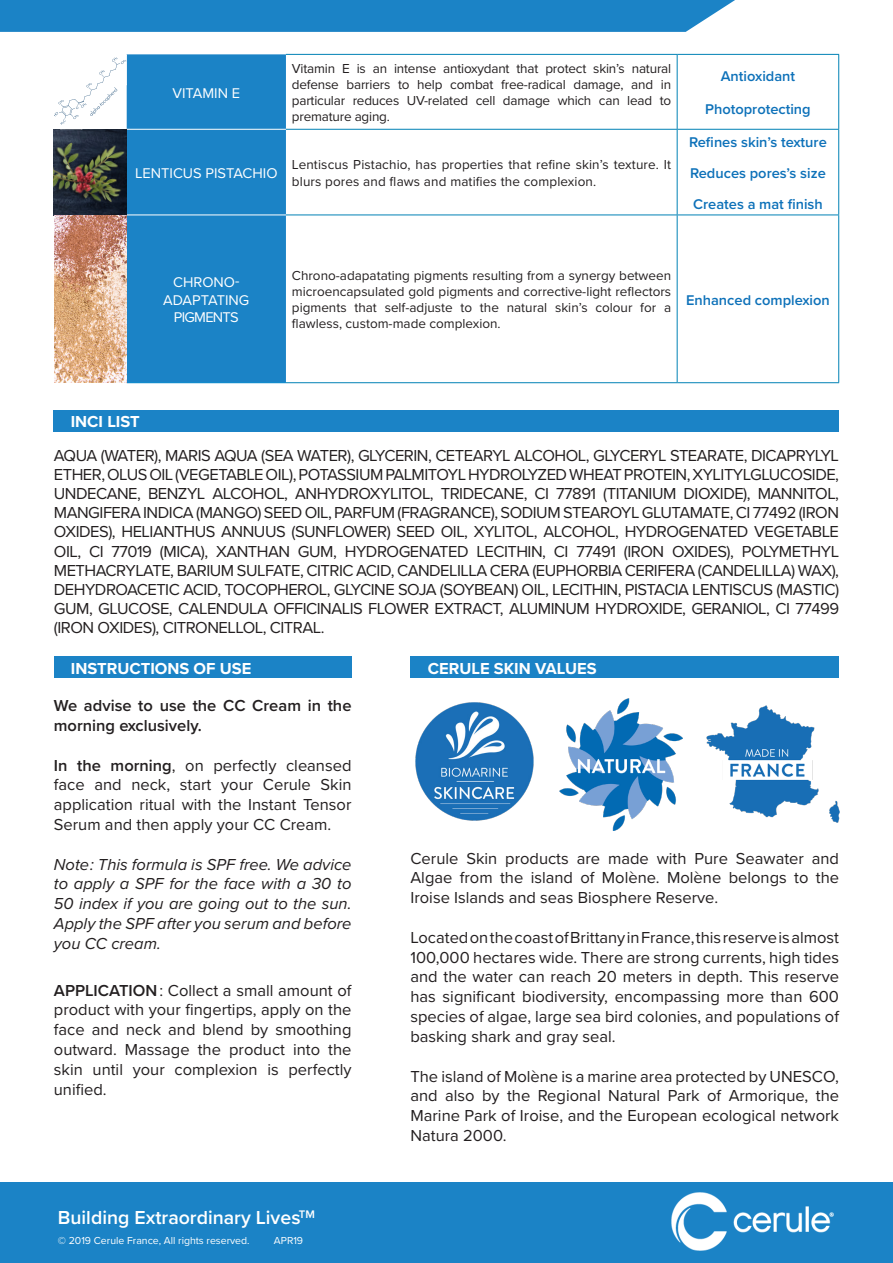
<style>
.page{position:relative;width:893px;height:1263px;background:#fff}
.page>*{position:absolute;margin:0;border:0;box-sizing:border-box;transform-origin:0 0}
.t1{font:600 19.5px "Proxima Nova";color:#fff}
.t2{font:16.5px/19.8px "Proxima Nova";color:#231f20;text-align:justify}
.t3{font:italic 16.5px/19.8px "Proxima Nova";color:#231f20;text-align:justify}
.t4{font:600 16.5px/19.8px "Proxima Nova";color:#231f20}
.t5{font:700 16.5px "Proxima Nova";color:#fff}
.t6{font:600 14.7px "Proxima Nova";color:#0d71b9}
.t7{font:14.7px "Proxima Nova";color:#fff}
.t8{font:14.7px "Proxima Nova";letter-spacing:-.05em;color:#fff}
.t9{font:13.5px/16.2px "Proxima Nova";color:#231f20;text-align:justify}
.t10{font:10.5px "Proxima Nova";color:#fff}
.s1{font-weight:600}
</style>
<div class="page">
<div style="left:0;top:0;width:735px;height:32px;background:#1b83c6"></div>
<div style="left:54px;top:657px;width:297px;height:21px;background:#1b83c6"></div>
<div style="left:54px;top:410px;width:785px;height:21px;background:#1b83c6"></div>
<div style="left:127px;top:54px;width:159px;height:328px;background:#1b83c6"></div>
<hr style="left:286px;top:54px;width:391px;height:1px;background:#0082b5">
<hr style="left:677px;top:54px;width:162px;height:1px;background:#0082b5">
<hr style="left:677px;top:55px;width:1px;height:74px;background:#0082b5">
<hr style="left:838px;top:55px;width:1px;height:74px;background:#0082b5">
<hr style="left:286px;top:129px;width:391px;height:1px;background:#0082b5">
<hr style="left:677px;top:129px;width:162px;height:1px;background:#0082b5">
<hr style="left:677px;top:130px;width:1px;height:85px;background:#0082b5">
<hr style="left:838px;top:130px;width:1px;height:85px;background:#0082b5">
<hr style="left:286px;top:215px;width:391px;height:1px;background:#0082b5">
<hr style="left:677px;top:215px;width:162px;height:1px;background:#0082b5">
<hr style="left:677px;top:215px;width:1px;height:167px;background:#0082b5">
<hr style="left:838px;top:215px;width:1px;height:167px;background:#0082b5">
<hr style="left:286px;top:382px;width:391px;height:1px;background:#0082b5">
<hr style="left:677px;top:382px;width:162px;height:1px;background:#0082b5">
<hr style="left:127px;top:129px;width:159px;height:1px;background:#fff">
<hr style="left:127px;top:215px;width:159px;height:1px;background:#fff">
<hr style="left:127px;top:382px;width:159px;height:1px;background:#0084ca">
<div style="left:0;top:1182px;width:893px;height:81px;background:#1b83c6"></div>
<img style="left:671px;top:1192px;width:163px;height:59px">
<img style="left:54px;top:129px;width:73px;height:254px">
<svg style="left:54px;top:54px;width:73px;height:75px"></svg>
<div style="left:410px;top:657px;width:428px;height:21px;background:#1b83c6"></div>
<img style="left:415px;top:702px;width:119px;height:119px">
<img style="left:707px;top:705px;width:132px;height:118px">
<img style="left:560px;top:698px;width:123px;height:132px">
<p class="t7" style="left:172px;top:82px;width:69px">VITAMIN E</p>
<p class="t9" style="left:292px;top:60px;width:381px">Vitamin E is an intense antioxydant that protect skin’s natural defense barriers to help combat free-radical damage, and in particular reduces UV-related cell damage which can lead to premature aging.</p>
<p class="t6" style="left:721px;top:65px;width:76px">Antioxidant</p>
<p class="t6" style="left:705px;top:98px;width:107px">Photoprotecting</p>
<p class="t7" style="left:135px;top:162px;width:144px">LENTICUS PISTACHIO</p>
<p class="t9" style="left:292px;top:156px;width:381px">Lentiscus Pistachio, has properties that refine skin’s texture. It blurs pores and flaws and matifies the complexion.</p>
<p class="t6" style="left:689px;top:131px;width:139px">Refines skin’s texture</p>
<p class="t6" style="left:690px;top:162px;width:137px">Reduces pores’s size</p>
<p class="t6" style="left:693px;top:193px;width:131px">Creates a mat finish</p>
<p class="t7" style="left:173px;top:271px;width:68px">CHRONO-</p>
<p class="t7" style="left:163px;top:289px;width:88px">ADAPTATING</p>
<p class="t8" style="left:174px;top:306px;width:66px">PIGMENTS</p>
<p class="t9" style="left:292px;top:267px;width:381px">Chrono-adapatating pigments resulting from a synergy between microencapsulated gold pigments and corrective-light reflectors pigments that self-adjuste to the natural skin’s colour for a flawless, custom-made complexion.</p>
<p class="t6" style="left:686px;top:289px;width:145px">Enhanced complexion</p>
<p class="t5" style="left:71px;top:409px;width:71px">INCI LIST</p>
<p class="t2" style="left:54px;top:445px;width:787px;line-height:19.2px">AQUA (WATER), MARIS AQUA (SEA WATER), GLYCERIN, CETEARYL ALCOHOL, GLYCERYL STEARATE, DICAPRYLYL ETHER, OLUS OIL (VEGETABLE OIL), POTASSIUM PALMITOYL HYDROLYZED WHEAT PROTEIN, XYLITYLGLUCOSIDE, UNDECANE, BENZYL ALCOHOL, ANHYDROXYLITOL, TRIDECANE, CI 77891 (TITANIUM DIOXIDE), MANNITOL, MANGIFERA INDICA (MANGO) SEED OIL, PARFUM (FRAGRANCE), SODIUM STEAROYL GLUTAMATE, CI 77492 (IRON OXIDES), HELIANTHUS ANNUUS (SUNFLOWER) SEED OIL, XYLITOL, ALCOHOL, HYDROGENATED VEGETABLE OIL, CI 77019 (MICA), XANTHAN GUM, HYDROGENATED LECITHIN, CI 77491 (IRON OXIDES), POLYMETHYL METHACRYLATE, BARIUM SULFATE, CITRIC ACID, CANDELILLA CERA (EUPHORBIA CERIFERA (CANDELILLA) WAX), DEHYDROACETIC ACID, TOCOPHEROL, GLYCINE SOJA (SOYBEAN) OIL, LECITHIN, PISTACIA LENTISCUS (MASTIC)<br>GUM, GLUCOSE, CALENDULA OFFICINALIS FLOWER EXTRACT, ALUMINUM HYDROXIDE, GERANIOL, CI 77499 (IRON OXIDES), CITRONELLOL, CITRAL.</p>
<p class="t5" style="left:428px;top:656px;width:170px">CERULE SKIN VALUES</p>
<p class="t5" style="left:71px;top:656px;width:182px">INSTRUCTIONS OF USE</p>
<p class="t4" style="left:54px;top:695px;width:299px">We advise to use the CC Cream in the morning exclusively.</p>
<p class="t2" style="left:54px;top:754px;width:299px"><span class="s1">In the morning</span>, on perfectly cleansed face and neck, start your Cerule Skin application ritual with the Instant Tensor Serum and then apply your CC Cream.</p>
<p class="t3" style="left:54px;top:853px;width:299px">Note : This formula is SPF free. We advice to apply a SPF for the face with a 30 to 50 index if you are going out to the sun.<br>Apply the SPF after you serum and before you CC cream.</p>
<p class="t2" style="left:54px;top:979px;width:299px"><span class="s1">APPLICATION</span> : Collect a small amount of product with your fingertips, apply on the face and neck and blend by smoothing outward. Massage the product into the skin until your complexion is perfectly unified.</p>
<p class="t1" style="left:58px;top:1203px;width:259px">Building Extraordinary Lives<sup>TM</sup></p>
<p class="t10" style="left:58px;top:1233px;width:193px">© 2019 Cerule France, All rights reserved.</p>
<p class="t10" style="left:274px;top:1233px;width:31px">APR19</p>
<p class="t2" style="left:410px;top:847px;width:430px">Cerule Skin products are made with Pure Seawater and Algae from the island of Molène. Molène belongs to the Iroise Islands and seas Biosphere Reserve.</p>
<p class="t2" style="left:410px;top:927px;width:430px">Located on the coast of Brittany in France, this reserve is almost 100,000 hectares wide. There are strong currents, high tides and the water can reach 20 meters in depth. This reserve has significant biodiversity, encompassing more than 600 species of algae, large sea bird colonies, and populations of basking shark and gray seal.</p>
<p class="t2" style="left:410px;top:1065px;width:430px">The island of Molène is a marine area protected by UNESCO, and also by the Regional Natural Park of Armorique, the Marine Park of Iroise, and the European ecological network Natura 2000.</p>
</div>
